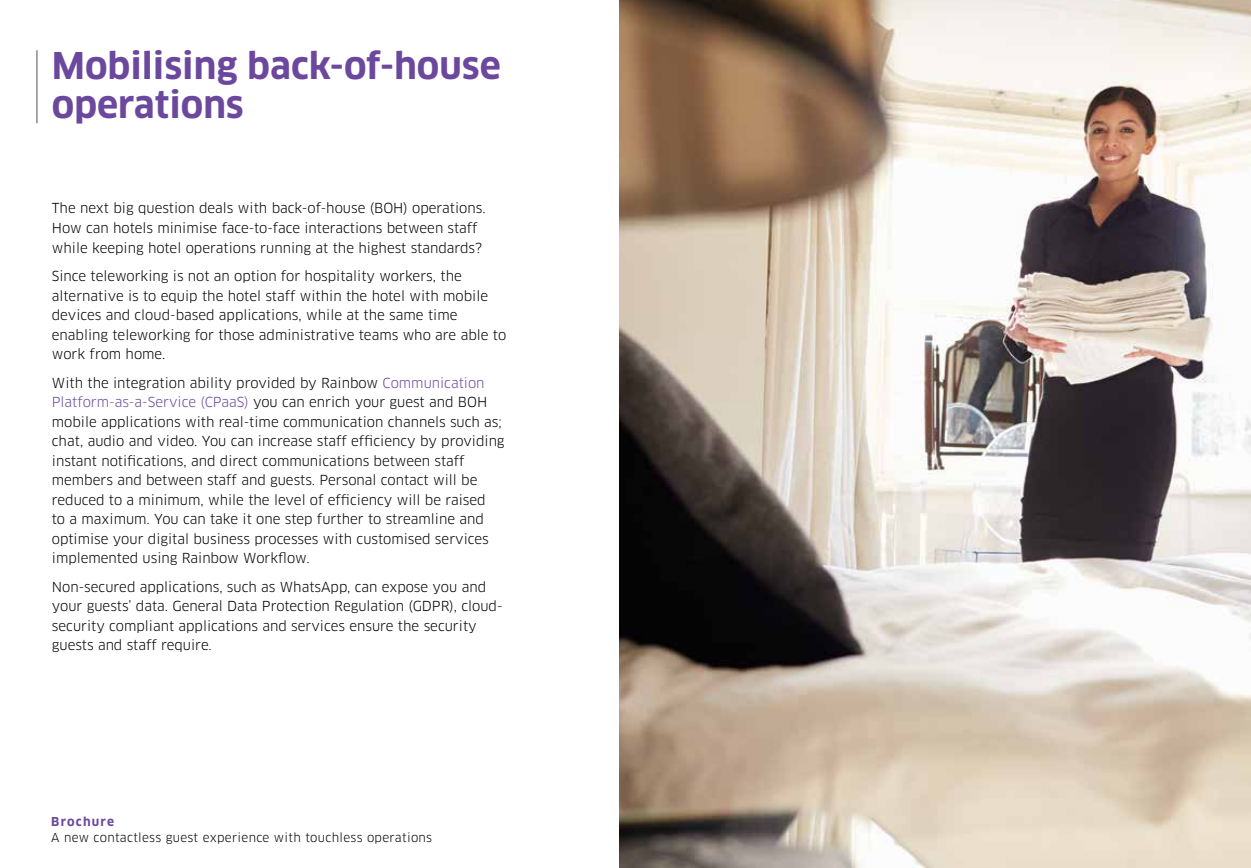
<style>
.page{position:relative;width:1251px;height:868px;background:#fff}
.page>*{position:absolute;margin:0;border:0;box-sizing:border-box;transform-origin:0 0}
.t1{font:700 36px/39px "Clan OT";color:#6b489d}
.t2{font:13.5px/19.5px "Clan OT";color:#000}
.t3{font:12px "Clan OT";letter-spacing:.025em;color:#000}
.t4{font:700 12px "Clan OT";letter-spacing:.1em;color:#6b489d}
.s1{color:#6b489d}
</style>
<div class="page">
<hr style="left:36px;top:50px;width:1px;height:73px;background:#5f636a">
<img style="left:619px;top:0;width:631px;height:867px">
<h1 class="t1" style="left:52px;top:47px;width:450px">Mobilising back-of-house operations</h1>
<p class="t2" style="left:52px;top:199px;width:435px">The next big question deals with back-of-house (BOH) operations.<br>How can hotels minimise face-to-face interactions between staff while keeping hotel operations running at the highest standards?</p>
<p class="t2" style="left:52px;top:266px;width:456px">Since teleworking is not an option for hospitality workers, the alternative is to equip the hotel staff within the hotel with mobile devices and cloud-based applications, while at the same time enabling teleworking for those administrative teams who are able to work from home.</p>
<p class="t2" style="left:52px;top:373px;width:454px">With the integration ability provided by Rainbow <span class="s1">Communication Platform-as-a-Service (CPaaS)</span> you can enrich your guest and BOH mobile applications with real-time communication channels such as; chat, audio and video. You can increase staff efficiency by providing instant notifications, and direct communications between staff members and between staff and guests. Personal contact will be reduced to a minimum, while the level of efficiency will be raised<br>to a maximum. You can take it one step further to streamline and optimise your digital business processes with customised services implemented using Rainbow Workflow.</p>
<p class="t2" style="left:52px;top:577px;width:452px">Non-secured applications, such as WhatsApp, can expose you and your guests’ data. General Data Protection Regulation (GDPR), cloud&shy;security compliant applications and services ensure the security guests and staff require.</p>
<p class="t4" style="left:51px;top:814px;width:64px">Brochure</p>
<p class="t3" style="left:51px;top:830px;width:382px">A new contactless guest experience with touchless operations</p>
</div>
